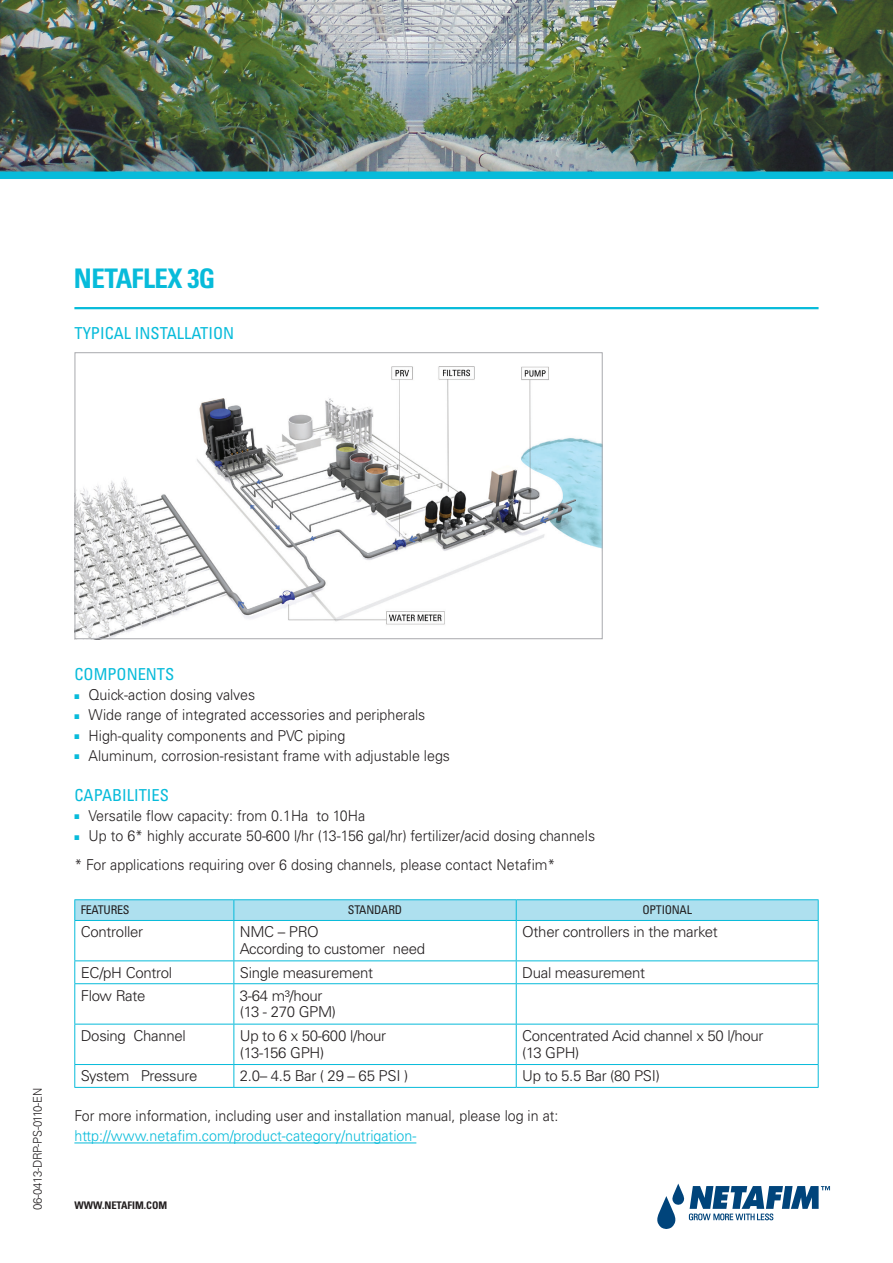
<style>
.page{position:relative;width:893px;height:1263px;background:#fff}
.page>*{position:absolute;margin:0;border:0;box-sizing:border-box;transform-origin:0 0}
.t1{font:700 condensed 27px "Univers LT Std";letter-spacing:-.02em;color:#07bbda}
.t2{font:condensed 16.5px "Univers LT Std";color:#07bbda}
.t3{font:300 15px "Univers LT Std";color:#231f20;scale:.95 1}
.t4{font:300 15px/23.9px "Univers LT Std";letter-spacing:-.02em;color:#231f20}
.t5{font:300 15px "Univers LT Std";color:#07bbda;scale:.95 1}
.t6{font:300 15px "Univers LT Std";color:#231f20}
.t7{font:condensed 12px "Univers LT Std";letter-spacing:-.02em;color:#231f20}
.t8{font:300 12px "Univers LT Std";letter-spacing:-.02em;color:#231f20;scale:.95 1}
.t9{font:700 condensed 10.5px "Univers LT Std";color:#231f20}
.t10{font:6.75px "Zapf Dingbats ITC";color:#07bbda;scale:.95 1}
</style>
<div class="page">
<img style="left:74px;top:352px;width:529px;height:287px">
<img style="left:0;top:0;width:893px;height:171px">
<div style="left:75px;top:352px;width:527px;height:287px;border:1px solid #a8a9ad"></div>
<div style="left:0;top:171px;width:893px;height:8px;background:#07bbda"></div>
<hr style="left:74px;top:307px;width:745px;height:2px;background:#07bbda">
<svg style="left:657px;top:1183px;width:173px;height:46px"></svg>
<hr style="left:74px;top:921px;width:1px;height:39px;background:#07bbda">
<hr style="left:233px;top:921px;width:1px;height:39px;background:#07bbda">
<hr style="left:516px;top:921px;width:1px;height:39px;background:#07bbda">
<hr style="left:818px;top:921px;width:1px;height:39px;background:#07bbda">
<hr style="left:74px;top:960px;width:160px;height:1px;background:#07bbda">
<svg style="left:74px;top:961px;width:1px;height:22px"></svg>
<hr style="left:234px;top:960px;width:282px;height:1px;background:#07bbda">
<svg style="left:233px;top:961px;width:1px;height:22px"></svg>
<hr style="left:516px;top:960px;width:303px;height:1px;background:#07bbda">
<svg style="left:516px;top:961px;width:1px;height:22px"></svg>
<svg style="left:818px;top:961px;width:1px;height:22px"></svg>
<hr style="left:74px;top:983px;width:160px;height:1px;background:#07bbda">
<hr style="left:74px;top:984px;width:1px;height:40px;background:#07bbda">
<hr style="left:234px;top:983px;width:282px;height:1px;background:#07bbda">
<hr style="left:233px;top:984px;width:1px;height:40px;background:#07bbda">
<hr style="left:516px;top:983px;width:303px;height:1px;background:#07bbda">
<hr style="left:516px;top:984px;width:1px;height:40px;background:#07bbda">
<hr style="left:818px;top:984px;width:1px;height:40px;background:#07bbda">
<hr style="left:74px;top:1024px;width:160px;height:1px;background:#07bbda">
<hr style="left:74px;top:1024px;width:1px;height:40px;background:#07bbda">
<svg style="left:74px;top:1065px;width:1px;height:22px"></svg>
<hr style="left:74px;top:1087px;width:160px;height:1px;background:#07bbda">
<hr style="left:234px;top:1024px;width:282px;height:1px;background:#07bbda">
<hr style="left:233px;top:1024px;width:1px;height:40px;background:#07bbda">
<svg style="left:233px;top:1065px;width:1px;height:22px"></svg>
<hr style="left:234px;top:1087px;width:282px;height:1px;background:#07bbda">
<hr style="left:516px;top:1024px;width:303px;height:1px;background:#07bbda">
<hr style="left:516px;top:1024px;width:1px;height:40px;background:#07bbda">
<svg style="left:516px;top:1065px;width:1px;height:22px"></svg>
<hr style="left:516px;top:1087px;width:303px;height:1px;background:#07bbda">
<hr style="left:818px;top:1024px;width:1px;height:40px;background:#07bbda">
<svg style="left:818px;top:1065px;width:1px;height:22px"></svg>
<hr style="left:74px;top:1064px;width:160px;height:1px;background:#07bbda">
<hr style="left:234px;top:1064px;width:282px;height:1px;background:#07bbda">
<hr style="left:516px;top:1064px;width:303px;height:1px;background:#07bbda">
<hr style="left:74px;top:899px;width:160px;height:1px;background:#07bbda">
<hr style="left:74px;top:920px;width:160px;height:1px;background:#07bbda">
<hr style="left:234px;top:899px;width:282px;height:1px;background:#07bbda">
<hr style="left:234px;top:920px;width:282px;height:1px;background:#07bbda">
<hr style="left:516px;top:899px;width:303px;height:1px;background:#07bbda">
<hr style="left:516px;top:920px;width:303px;height:1px;background:#07bbda">
<div style="left:74px;top:900px;width:745px;height:20px;background:#aee0ef"></div>
<hr style="left:74px;top:1142px;width:342px;height:1px;background:#07bbda">
<h1 class="t1" style="left:74px;top:262px;width:143px">NETAFLEX G3</h1>
<p class="t2" style="left:74px;top:322px;width:35px">TYPICAL</p>
<p class="t2" style="left:135px;top:322px;width:14px">INSTALLATION</p>
<p class="t8" style="left:31px;top:1210px;width:130px;rotate:-90deg">06-0413-DRP-PS-0110-EN</p>
<p class="t2" style="left:74px;top:663px;width:101px">COMPONENTS</p>
<p class="t3" style="left:89px;top:686px;width:177px">Quick-action dosing valves</p>
<p class="t10" style="left:74px;top:693px;width:7px">■</p>
<p class="t10" style="left:74px;top:713px;width:7px">■</p>
<p class="t10" style="left:74px;top:734px;width:7px">■</p>
<p class="t3" style="left:89px;top:706px;width:356px">Wide range of integrated accessories and peripherals</p>
<p class="t3" style="left:89px;top:726px;width:272px">High-quality components and PVC piping</p>
<p class="t3" style="left:89px;top:746px;width:382px">Aluminum, corrosion-resistant frame with adjustable legs</p>
<p class="t10" style="left:74px;top:754px;width:7px">■</p>
<p class="t2" style="left:74px;top:784px;width:96px">CAPABILITIES</p>
<p class="t10" style="left:74px;top:814px;width:7px">■</p>
<p class="t3" style="left:89px;top:806px;width:233px">Versatile flow capacity: from 0.1Ha</p>
<p class="t3" style="left:316px;top:806px;width:53px">to 10Ha</p>
<p class="t3" style="left:89px;top:827px;width:535px">Up to 6* highly accurate 50-600 /l hr (13-156 gal/hr) fertilizer/acid dosing channels</p>
<p class="t10" style="left:74px;top:834px;width:7px">■</p>
<p class="t3" style="left:74px;top:855px;width:508px">* For applications requiring over 6 dosing channels, please contact Netafim*</p>
<p class="t7" style="left:81px;top:902px;width:50px">FEATU RES</p>
<p class="t7" style="left:348px;top:902px;width:56px">STANDARD</p>
<p class="t7" style="left:642px;top:902px;width:51px">OPTIONAL</p>
<p class="t4" style="left:81px;top:920px;width:64px">Controller</p>
<p class="t4" style="left:81px;top:960px;width:93px">EC/pH Control</p>
<p class="t6" style="left:240px;top:923px;width:80px">NMC – PRO</p>
<p class="t4" style="left:240px;top:936px;width:147px">According to customer</p>
<p class="t4" style="left:240px;top:960px;width:135px">Single measurement</p>
<p class="t6" style="left:393px;top:939px;width:34px">need</p>
<p class="t4" style="left:522px;top:920px;width:197px">Other controllers in the market</p>
<p class="t4" style="left:522px;top:960px;width:125px">Dual measurement</p>
<p class="t4" style="left:81px;top:983px;width:66px">Flow Rate</p>
<p class="t6" style="left:240px;top:986px;width:84px">3-64 m³/hour</p>
<p class="t4" style="left:240px;top:1000px;width:148px">(13 - 270 GPM(<br>Up to x6 50-600 /l hour</p>
<p class="t4" style="left:133px;top:1024px;width:54px">Channel</p>
<p class="t4" style="left:522px;top:1027px;width:243px;line-height:16.5px">Concentrated Acid channel x 50 /l hour (13 GPH(</p>
<p class="t4" style="left:522px;top:1064px;width:139px">Up to 5.5 Bar (80 PSI(</p>
<p class="t6" style="left:81px;top:1027px;width:47px">Dosing</p>
<p class="t6" style="left:240px;top:1043px;width:86px">(13-156 GPH(</p>
<p class="t6" style="left:81px;top:1067px;width:50px">System</p>
<p class="t3" style="left:74px;top:1107px;width:511px">For more information, including user and installation manual, please log in at:</p>
<p class="t4" style="left:240px;top:1064px;width:170px">2.0– 4.5 Bar ( 29 – 65 PSI )</p>
<p class="t4" style="left:141px;top:1064px;width:58px">Pressure</p>
<p class="t5" style="left:74px;top:1127px;width:361px">http://www.netafim.com/product-category/nutrigation-</p>
<p class="t9" style="left:74px;top:1199px;width:94px">WWW.NETAFIM.COM</p>
</div>
